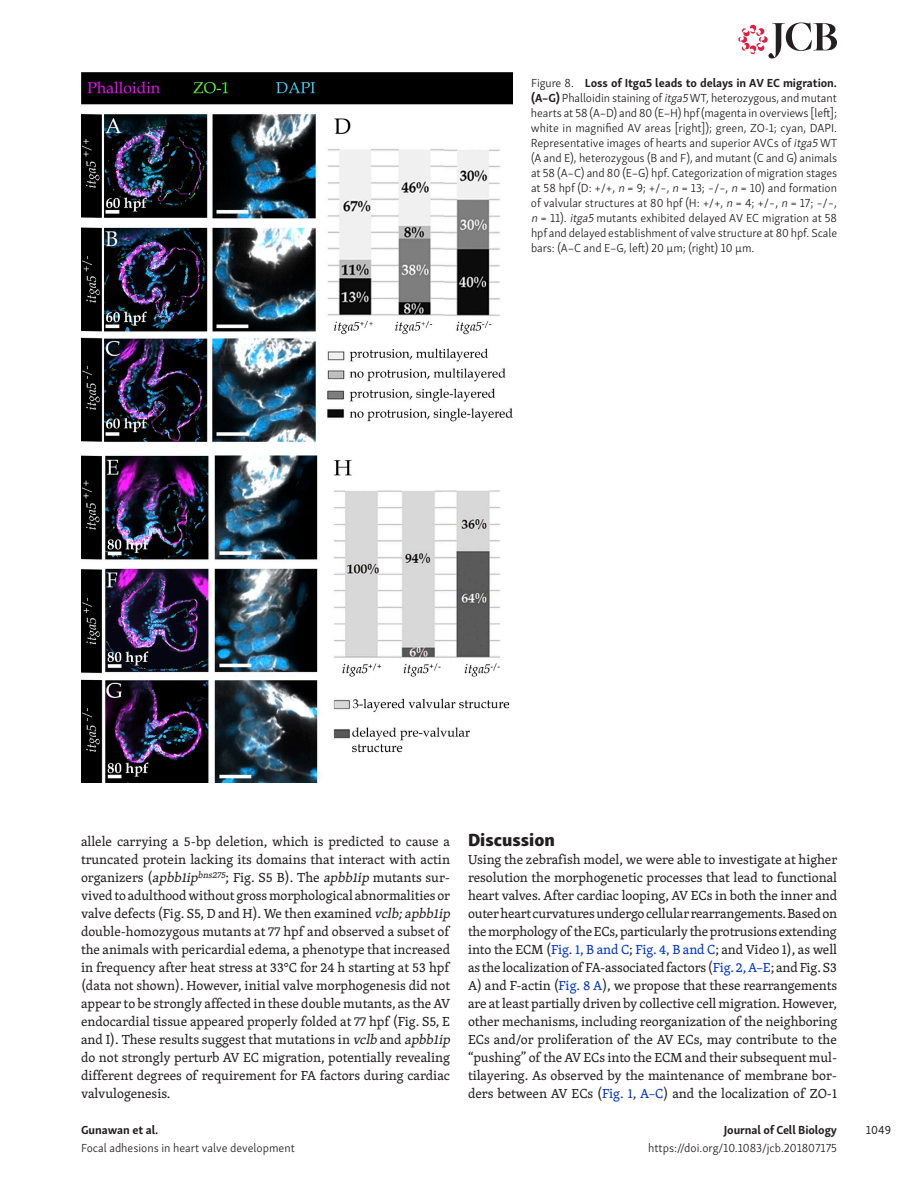
<style>
.page{position:relative;width:918px;height:1188px;background:#fff}
.page>*{position:absolute;margin:0;border:0;box-sizing:border-box;transform-origin:0 0}
.t1{font:18px "Skolar Sans PE Eb";color:#231f20}
.t2{font:13.5px/18px "Skolar PE";color:#231f20}
.t3{font:300 12px/15px "Skolar Sans PE";color:#231f20;text-align:justify}
.t4{font:700 12px "Skolar Sans PE";letter-spacing:-.005em;color:#231f20}
.t5{font:12px "Skolar Sans PE";color:#231f20}
.s1{font-weight:700}
.s2{font-style:italic}
.s3{color:#0034c9}
</style>
<div class="page">
<svg style="left:738px;top:23px;width:99px;height:35px"></svg>
<img style="left:81px;top:72px;width:432px;height:710px">
<p class="t3" style="left:531px;top:75px;width:308px">Figure 8. <span class="s1">Loss of Itgα5 leads to delays in AV EC migration. (A–G)</span> Phalloidin staining of <span class="s2">itga5</span> WT, heterozygous, and mutant hearts at 58 (A–D) and 80 (E–H) hpf (magenta in overviews [left]; white in magnified AV areas [right]); green, ZO-1; cyan, DAPI.<br>Representative images of hearts and superior AVCs of <span class="s2">itga5</span> WT (A and E), heterozygous (B and F), and mutant (C and G) animals at 58 (A–C) and 80 (E–G) hpf. Categorization of migration stages at 58 hpf (D: +/+, <span class="s2">n</span> = 9; +/−, <span class="s2">n</span> = 13; −/−, <span class="s2">n</span> = 10) and formation of valvular structures at 80 hpf (H: +/+, <span class="s2">n</span> = 4; +/−, <span class="s2">n</span> = 17; −/−, <span class="s2">n</span> = 11). <span class="s2">itga5</span> mutants exhibited delayed AV EC migration at 58 hpf and delayed establishment of valve structure at 80 hpf. Scale bars: (A–C and E–G, left) 20 µm; (right) 10 µm.</p>
<p class="t2" style="left:81px;top:832px;width:374px">allele carrying a 5-bp deletion, which is predicted to cause a truncated protein lacking its domains that interact with actin organizers (<span class="s2">apbb1ip</span><sup>bns275</sup>; Fig. S5 B). The <span class="s2">apbb1ip</span> mutants sur&shy;vived to adulthood without gross morphological abnormalities or valve defects (Fig. S5, D and H). We then examined <span class="s2">vclb;apbb1ip </span>double-homozygous mutants at 77 hpf and observed a subset of the animals with pericardial edema, a phenotype that increased in frequency after heat stress at 33°C for 24 h starting at 53 hpf (data not shown). However, initial valve morphogenesis did not appear to be strongly affected in these double mutants, as the AV endocardial tissue appeared properly folded at 77 hpf (Fig. S5, E and I). These results suggest that mutations in <span class="s2">vclb</span> and <span class="s2">apbb1ip </span>do not strongly perturb AV EC migration, potentially revealing different degrees of requirement for FA factors during cardiac valvulogenesis.</p>
<h1 class="t1" style="left:468px;top:824px;width:88px">Discussion</h1>
<p class="t2" style="left:468px;top:850px;width:371px;text-align:justify">Using the zebrafish model, we were able to investigate at higher resolution the morphogenetic processes that lead to functional heart valves. After cardiac looping, AV ECs in both the inner and outer heart curvatures undergo cellular rearrangements. Based on the morphology of the ECs, particularly the protrusions extending into the ECM (<span class="s3">Fig. 1, B and C</span>; <span class="s3">Fig. 4, B and C</span>; and Video 1), as well as the localization of FA-associated factors (<span class="s3">Fig. 2, A–E</span>; and Fig. S3<br>A) and F-actin (<span class="s3">Fig. 8 A</span>), we propose that these rearrangements are at least partially driven by collective cell migration. However, other mechanisms, including reorganization of the neighboring ECs and/or proliferation of the AV ECs, may contribute to the “pushing” of the AV ECs into the ECM and their subsequent mul&shy;tilayering. As observed by the maintenance of membrane bor&shy;ders between AV ECs (<span class="s3">Fig. 1, A–C</span>) and the localization of ZO-1</p>
<p class="t4" style="left:81px;top:1120px;width:79px">Gunawan et al.</p>
<p class="t3" style="left:81px;top:1140px;width:215px">Focal adhesions in heart valve development</p>
<p class="t4" style="left:724px;top:1120px;width:115px">Journal of Cell Biology</p>
<p class="t3" style="left:648px;top:1140px;width:190px">https://doi.org/10.1083/jcb.201807175</p>
<p class="t5" style="left:866px;top:1121px;width:27px">1049</p>
</div>
